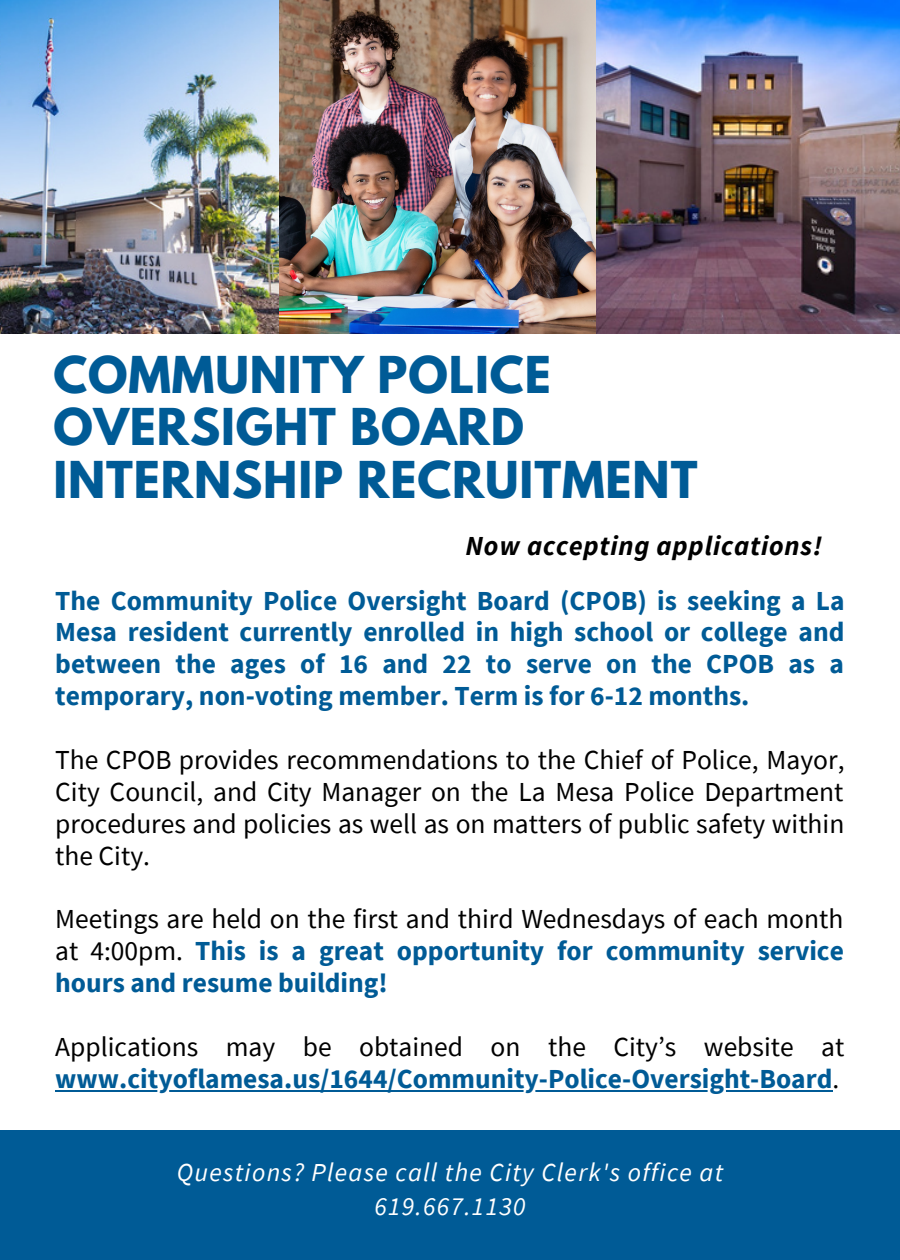
<style>
.page{position:relative;width:900px;height:1260px;background:#fff}
.page>*{position:absolute;margin:0;border:0;box-sizing:border-box;transform-origin:0 0}
.t1{font:700 45px/52.5px "League Spartan";letter-spacing:.02em;color:#005b96}
.t2{font:700 27.5px/32px "Source Sans Pro";color:#005b96;text-align:justify}
.t3{font:27.5px/32px "Source Sans Pro";color:#000;text-align:justify}
.t4{font:italic 700 27.5px "Source Sans Pro";letter-spacing:.03em;color:#000}
.t5{font:italic 26px/34px "Source Sans Pro";letter-spacing:.05em;color:#fff;text-align:center}
.s1{font-weight:400;color:#000}
</style>
<div class="page">
<hr style="left:55px;top:1090px;width:777px;height:1px;background:#005b96">
<div style="left:0;top:1131px;width:900px;height:129px;background:#005b96"></div>
<img style="left:0;top:0;width:900px;height:334px">
<p class="t1" style="left:53px;top:354px;width:646px">COMMUNITY POLICE<br>OVERSIGHT BOARD<br>INTERNSHIP RECRUITMENT</p>
<p class="t4" style="left:465px;top:528px;width:358px">Now accepting applications!</p>
<p class="t2" style="left:55px;top:584px;width:791px">The Community Police Oversight Board (CPOB) is seeking a La Mesa resident currently enrolled in high school or college and between the ages of 16 and 22 to serve on the CPOB as a temporary, non-voting member. Term is for 6-12 months.</p>
<p class="t3" style="left:55px;top:743px;width:791px">The CPOB provides recommendations to the Chief of Police, Mayor, City Council, and City Manager on the La Mesa Police Department procedures and policies as well as on matters of public safety within the City.</p>
<p class="t2" style="left:55px;top:903px;width:790px"><span class="s1">Meetings are held on the first and third Wednesdays of each month at 4:00pm.</span> This is a great opportunity for community service hours and resume building!</p>
<p class="t2" style="left:55px;top:1030px;width:791px"><span class="s1">Applications may be obtained on the City’s website at </span>www.cityoflamesa.us/1644/Community-Police-Oversight-Board<span class="s1">.</span></p>
<p class="t5" style="left:177px;top:1155px;width:548px">Questions? Please call the City Clerk's office at<br>619.667.1130</p>
</div>
